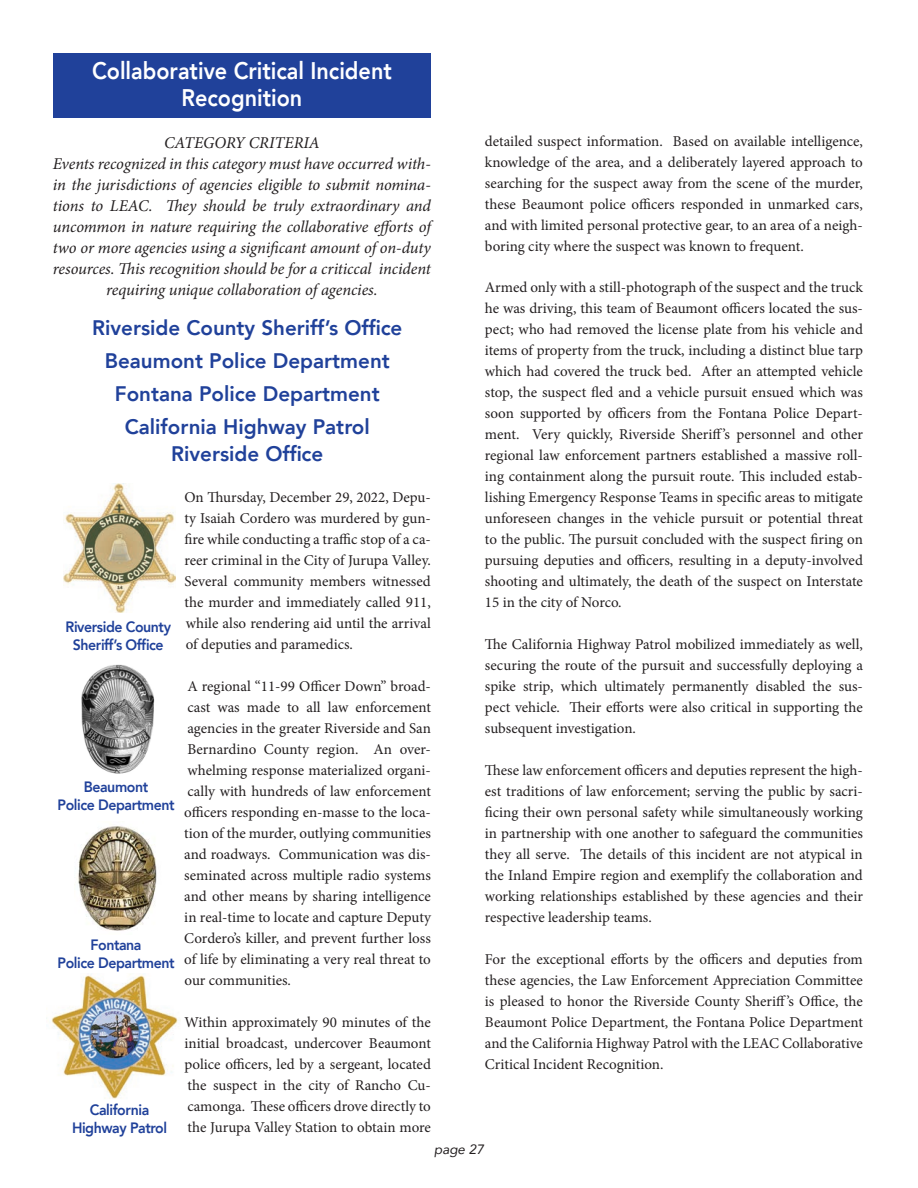
<style>
.page{position:relative;width:918px;height:1188px;background:#fff}
.page>*{position:absolute;margin:0;border:0;box-sizing:border-box;transform-origin:0 0}
.t1{font:800 24px "Avenir";color:#fff;scale:.9 1}
.t2{font:800 21px "Avenir";color:#20419a}
.t3{font:italic 16.5px/21px "Minion Pro";letter-spacing:-.01em;color:#231f20;text-align:center}
.t4{font:15px/21px "Minion Pro";color:#231f20;text-align:justify}
.t5{font:800 15px "Avenir";letter-spacing:-.03em;color:#20419a;scale:.94 1}
.t6{font:italic 13.5px "Avenir";color:#231f20}
</style>
<div class="page">
<div style="left:53px;top:53px;width:378px;height:65px;background:#20419a"></div>
<img style="left:46px;top:974px;width:135px;height:125px">
<img style="left:64px;top:483px;width:111px;height:129px">
<img style="left:81px;top:664px;width:74px;height:110px">
<img style="left:78px;top:826px;width:79px;height:105px">
<p class="t1" style="left:92px;top:52px;width:335px">Collaborative Critical Incident</p>
<p class="t1" style="left:182px;top:79px;width:136px">Recognition</p>
<p class="t3" style="left:164px;top:132px;width:157px">CATEGORY CRITERIA</p>
<p class="t3" style="left:53px;top:153px;width:380px">Events recognized in this category must have occurred with&shy;in the jurisdictions of agencies eligible to submit nomina&shy;tions to LEAC. They should be truly extraordinary and uncommon in nature requiring the collaborative efforts of two or more agencies using a significant amount of on-duty resources. This recognition should be for a criticcal incident requiring unique collaboration of agencies.</p>
<p class="t2" style="left:92px;top:311px;width:312px">Riverside County Sheriff’s Office</p>
<p class="t2" style="left:105px;top:344px;width:287px">Beaumont Police Department</p>
<p class="t2" style="left:115px;top:377px;width:266px">Fontana Police Department</p>
<p class="t2" style="left:125px;top:410px;width:247px">California Highway Patrol</p>
<p class="t2" style="left:171px;top:437px;width:154px">Riverside Office</p>
<p class="t5" style="left:66px;top:615px;width:114px">Riverside County</p>
<p class="t5" style="left:73px;top:633px;width:98px">Sheriff’s Office</p>
<p class="t5" style="left:84px;top:775px;width:70px">Beaumont</p>
<p class="t5" style="left:57px;top:793px;width:126px">Police Department</p>
<p class="t5" style="left:91px;top:933px;width:56px">Fontana</p>
<p class="t5" style="left:57px;top:951px;width:126px">Police Department</p>
<p class="t5" style="left:90px;top:1098px;width:65px">California</p>
<p class="t5" style="left:72px;top:1116px;width:103px">Highway Patrol</p>
<p class="t4" style="left:184px;top:487px;width:248px">On Thursday, December 29, 2022, Depu&shy;ty Isaiah Cordero was murdered by gun&shy;fire while conducting a traffic stop of a ca&shy;reer criminal in the City of Jurupa Valley.<br>Several community members witnessed the murder and immediately called 911, while also rendering aid until the arrival of deputies and paramedics.</p>
<p class="t4" style="left:184px;top:676px;width:248px">A regional “11-99 Officer Down” broad&shy;cast was made to all law enforcement agencies in the greater Riverside and San Bernardino County region. An over&shy;whelming response materialized organi&shy;cally with hundreds of law enforcement officers responding en-masse to the loca&shy;tion of the murder, outlying communities and roadways. Communication was dis&shy;seminated across multiple radio systems and other means by sharing intelligence in real-time to locate and capture Deputy Cordero’s killer, and prevent further loss of life by eliminating a very real threat to our communities.</p>
<p class="t4" style="left:185px;top:1012px;width:248px">Within approximately 90 minutes of the initial broadcast, undercover Beaumont police officers, led by a sergeant, located the suspect in the city of Rancho Cu&shy;camonga. These officers drove directly to the Jurupa Valley Station to obtain more</p>
<p class="t4" style="left:485px;top:131px;width:380px">detailed suspect information. Based on available intelligence, knowledge of the area, and a deliberately layered approach to searching for the suspect away from the scene of the murder, these Beaumont police officers responded in unmarked cars, and with limited personal protective gear, to an area of a neigh&shy;boring city where the suspect was known to frequent.</p>
<p class="t4" style="left:485px;top:277px;width:380px">Armed only with a still-photograph of the suspect and the truck he was driving, this team of Beaumont officers located the sus&shy;pect; who had removed the license plate from his vehicle and items of property from the truck, including a distinct blue tarp which had covered the truck bed. After an attempted vehicle stop, the suspect fled and a vehicle pursuit ensued which was soon supported by officers from the Fontana Police Depart&shy;ment. Very quickly, Riverside Sheriff’s personnel and other regional law enforcement partners established a massive roll&shy;ing containment along the pursuit route. This included estab&shy;lishing Emergency Response Teams in specific areas to mitigate unforeseen changes in the vehicle pursuit or potential threat to the public. The pursuit concluded with the suspect firing on pursuing deputies and officers, resulting in a deputy-involved shooting and ultimately, the death of the suspect on Interstate 15 in the city of Norco.</p>
<p class="t4" style="left:485px;top:634px;width:380px">The California Highway Patrol mobilized immediately as well, securing the route of the pursuit and successfully deploying a spike strip, which ultimately permanently disabled the sus&shy;pect vehicle. Their efforts were also critical in supporting the</p>
<p class="t4" style="left:485px;top:718px;width:153px">subsequent investigation.</p>
<p class="t4" style="left:485px;top:760px;width:380px">These law enforcement officers and deputies represent the high&shy;est traditions of law enforcement; serving the public by sacri&shy;ficing their own personal safety while simultaneously working in partnership with one another to safeguard the communities they all serve. The details of this incident are not atypical in the Inland Empire region and exemplify the collaboration and working relationships established by these agencies and their respective leadership teams.</p>
<p class="t4" style="left:485px;top:949px;width:380px">For the exceptional efforts by the officers and deputies from these agencies, the Law Enforcement Appreciation Committee is pleased to honor the Riverside County Sheriff’s Office, the Beaumont Police Department, the Fontana Police Department and the California Highway Patrol with the LEAC Collaborative Critical Incident Recognition.</p>
<p class="t6" style="left:434px;top:1141px;width:51px">page 27</p>
</div>
